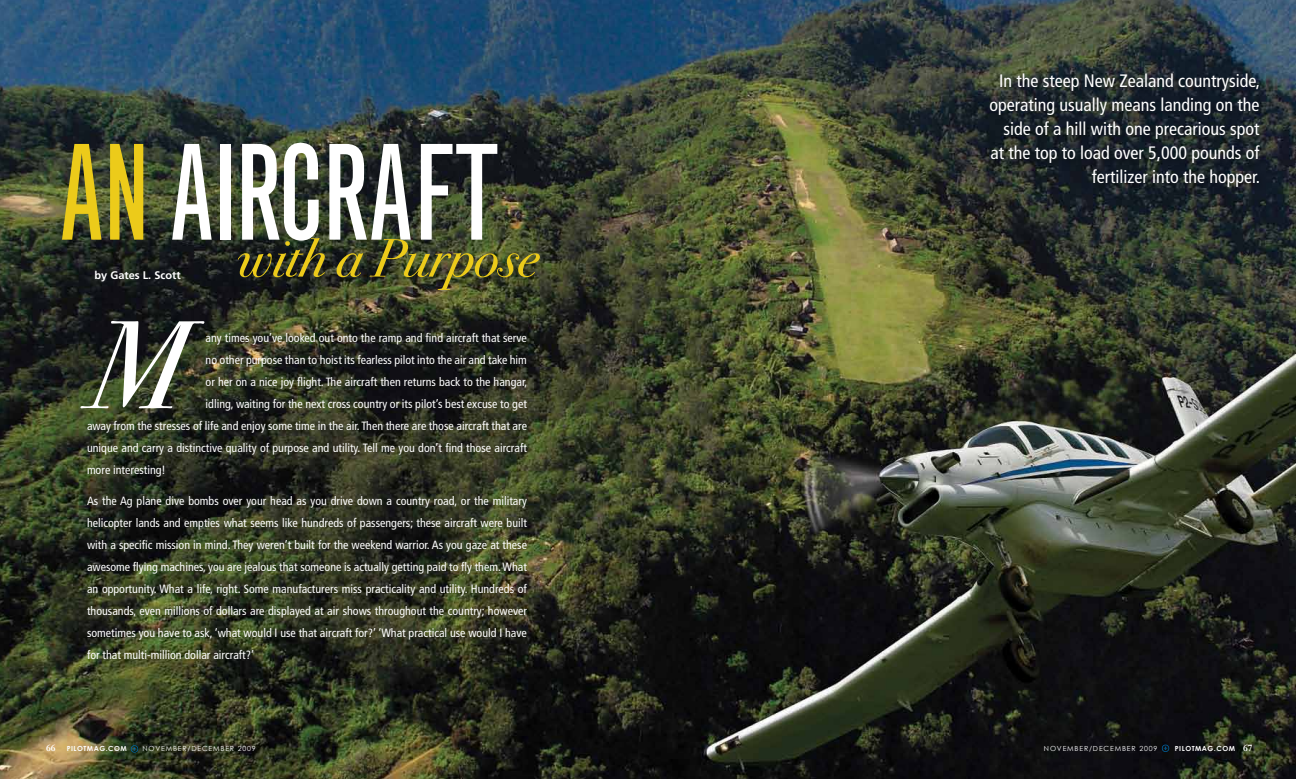
<style>
.page{position:relative;width:1296px;height:779px;background:#fff}
.page>*{position:absolute;margin:0;border:0;box-sizing:border-box;transform-origin:0 0}
.t1{font:extra-condensed 130.7px "Grotesque";color:#fff}
.t2{font:125.4px "Bodoni Svty Two ITCTT Book Ita";color:#fff}
.t3{font:54px "Bodoni Svty Two ITCTT Book Ita";color:#eccb1a}
.t4{font:condensed 18px/24px "Frutiger";color:#fff;text-align:right}
.t5{font:condensed 12px/22px "Frutiger";color:#fff;text-align:justify}
.t6{font:700 11px "Frutiger";color:#fff}
.t7{font:700 10px "Garamond";color:#fff}
.t8{font:7px "Century Gothic";letter-spacing:.12em;color:#fff}
.t9{font:700 7px "Century Gothic";letter-spacing:.07em;color:#fff}
.s1{color:#eccb1a}
.s2{font-family:"Garamond";font-size:10px}
</style>
<div class="page">
<img style="left:0;top:0;width:1296px;height:778px">
<svg style="left:131px;top:745px;width:7px;height:7px"></svg>
<svg style="left:1162px;top:744px;width:7px;height:8px"></svg>
<div style="left:988px;top:72px;width:279px;height:123px;background:#000;opacity:.4"></div>
<h1 class="t1" style="left:59px;top:115px;width:442px"><span class="s1">AN</span> AIRCRAFT</h1>
<h3 class="t3" style="left:236px;top:211px;width:303px">with a Purpose</h3>
<p class="t6" style="left:95px;top:268px;width:88px">by Gates L. Scott</p>
<h2 class="t2" style="left:87px;top:256px;width:99px">M</h2>
<p class="t5" style="left:206px;top:327px;width:323px">any times you’ve looked out onto the ramp and find aircraft that serve</p>
<p class="t5" style="left:206px;top:349px;width:323px">no other purpose than to hoist its fearless pilot into the air and take him</p>
<p class="t5" style="left:206px;top:371px;width:323px">or her on a nice joy flight. The aircraft then returns back to the hangar,</p>
<p class="t5" style="left:206px;top:393px;width:323px">idling, waiting for the next cross country or its pilot’s best excuse to get</p>
<p class="t5" style="left:87px;top:415px;width:442px">away from the stresses of life and enjoy some time in the air. Then there are those aircraft that are</p>
<p class="t5" style="left:87px;top:437px;width:441px">unique and carry a distinctive quality of purpose and utility. Tell me you don’t find those aircraft</p>
<p class="t5" style="left:87px;top:459px;width:80px">more interesting!</p>
<p class="t5" style="left:87px;top:490px;width:442px">As the Ag plane dive bombs over your head as you drive down a country road, or the military helicopter lands and empties what seems like hundreds of passengers; these aircraft were built with a specific mission in mind. They weren’t built for the weekend warrior. As you gaze at these awesome flying machines, you are jealous that someone is actually getting paid to fly them. What an opportunity. What a life, right. Some manufacturers miss practicality and utility. Hundreds of thousands, even millions of dollars are displayed at air shows throughout the country; however sometimes you have to ask, ‘what would I use that aircraft for?’ ‘What practical use would I have for that multi-million dollar aircraft?’</p>
<h3 class="t4" style="left:990px;top:69px;width:272px">In the steep New Zealand countryside, operating usually means landing on the side of a hill with one precarious spot at the top to load over 5,000 pounds of fertilizer into the hopper.</h3>
<p class="t9" style="left:46px;top:744px;width:76px"><span class="s2">66</span> PILOTMAG.COM</p>
<p class="t8" style="left:142px;top:744px;width:115px">NOVEMBER/DECEMBER 2009</p>
<p class="t8" style="left:1044px;top:744px;width:115px">NOVEMBER/DECEMBER 2009</p>
<p class="t9" style="left:1175px;top:744px;width:55px">PILOTMAG.COM</p>
<p class="t7" style="left:1243px;top:742px;width:11px">67</p>
</div>
